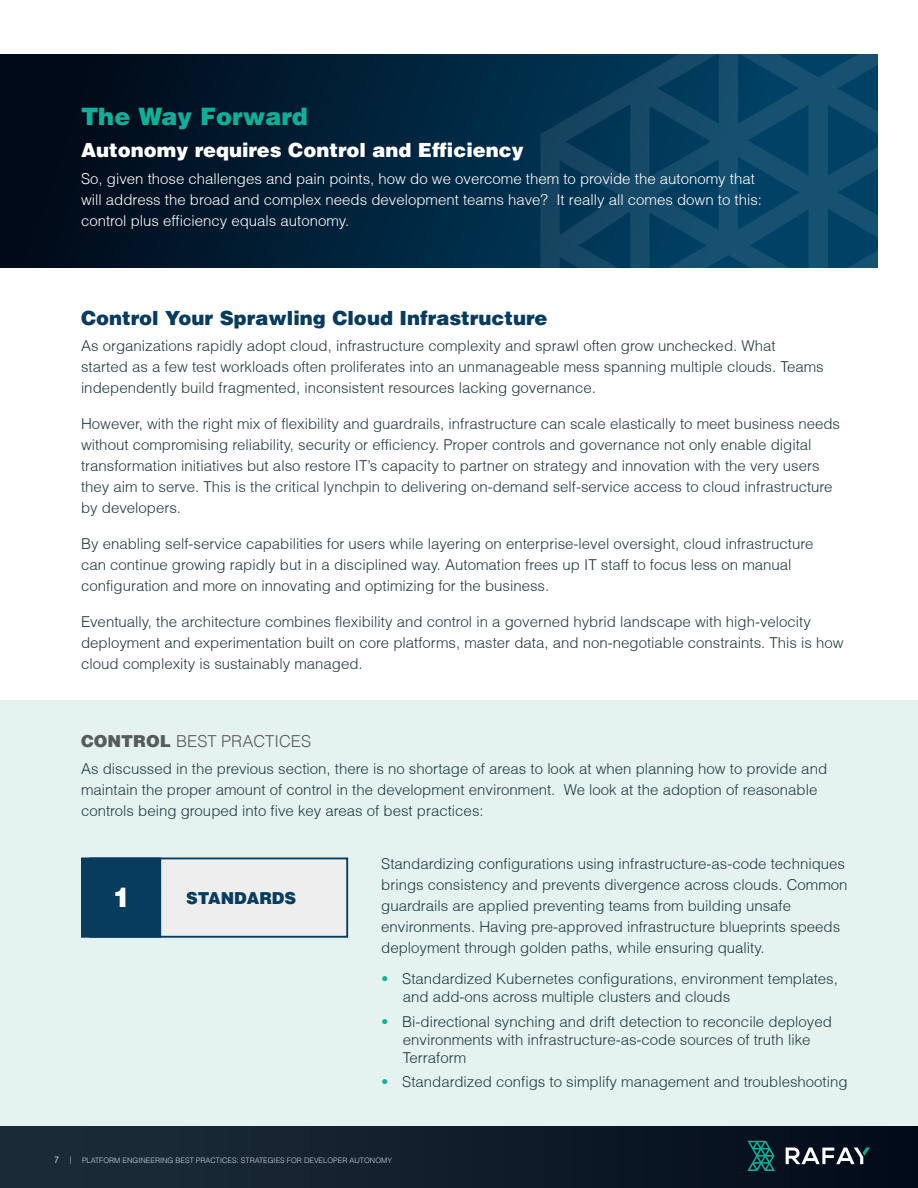
<style>
.page{position:relative;width:918px;height:1188px;background:#fff}
.page>*{position:absolute;margin:0;border:0;box-sizing:border-box;transform-origin:0 0}
.Main_Title_Subhead_02{font:900 27px "Helvetica";color:#fff}
.Main_Title_Subhead{font:900 24px "Helvetica";color:#10af99}
.Main_Title_Subhead_02-2{font:900 19.5px "Helvetica";color:#073c5e}
.Main_Title_Subhead_02-3{font:900 19.5px "Helvetica";color:#fff}
.Main_Title_Subhead_02-4{font:300 16.5px "Helvetica";color:#585b5c}
.intro_white{font:900 16.5px "Helvetica";color:#073c5e}
.Body_01{font:300 15px/21px "Helvetica";color:#213940}
.Body_01-2{font:300 15px/21px "Helvetica";color:#fff}
.t1{font:300 9px "Helvetica";color:#fff}
.t2{font:300 7.5px "Helvetica";color:#c4d3dc}
.s1{font-weight:900}
.s2{font-weight:900;color:#10af99}
.s3{font-size:7.5px;color:#c4d3dc}
</style>
<div class="page">
<div style="left:0;top:1125px;width:918px;height:63px;background:linear-gradient(to right,#1e2e3b,#030c1a)"></div>
<svg style="left:747px;top:1141px;width:28px;height:30px"></svg>
<svg style="left:786px;top:1148px;width:84px;height:16px"></svg>
<svg style="left:0;top:54px;width:540px;height:214px;background:#001b30"></svg>
<svg style="left:540px;top:54px;width:338px;height:214px;background:#0b4464"></svg>
<div style="left:0;top:700px;width:918px;height:425px;background:#e4f3ef"></div>
<div style="left:89px;top:858px;width:259px;height:80px;background:#eee;border:2px solid #073c5e"></div>
<div style="left:81px;top:858px;width:80px;height:80px;background:#073c5e"></div>
<p class="Main_Title_Subhead" style="left:81px;top:101px;width:228px">The Way Forward</p>
<p class="Main_Title_Subhead_02-3" style="left:81px;top:138px;width:444px">Autonomy requires Control and Efficiency</p>
<p class="Body_01-2" style="left:81px;top:168px;width:683px">So, given those challenges and pain points, how do we overcome them to provide the autonomy that will address the broad and complex needs development teams have? It really all comes down to this: control plus efficiency equals autonomy.</p>
<p class="Main_Title_Subhead_02-2" style="left:81px;top:305px;width:468px">Control Your Sprawling Cloud Infrastructure</p>
<p class="Body_01" style="left:81px;top:335px;width:744px">As organizations rapidly adopt cloud, infrastructure complexity and sprawl often grow unchecked. What started as a few test workloads often proliferates into an unmanageable mess spanning multiple clouds. Teams independently build fragmented, inconsistent resources lacking governance.</p>
<p class="Body_01" style="left:81px;top:413px;width:761px">However, with the right mix of flexibility and guardrails, infrastructure can scale elastically to meet business needs without compromising reliability, security or efficiency. Proper controls and governance not only enable digital transformation initiatives but also restore IT’s capacity to partner on strategy and innovation with the very users they aim to serve. This is the critical lynchpin to delivering on-demand self-service access to cloud infrastructure by developers.</p>
<p class="Body_01" style="left:81px;top:533px;width:734px">By enabling self-service capabilities for users while layering on enterprise-level oversight, cloud infrastructure can continue growing rapidly but in a disciplined way. Automation frees up IT staff to focus less on manual configuration and more on innovating and optimizing for the business.</p>
<p class="Body_01" style="left:81px;top:611px;width:764px">Eventually, the architecture combines flexibility and control in a governed hybrid landscape with high-velocity deployment and experimentation built on core platforms, master data, and non-negotiable constraints. This is how cloud complexity is sustainably managed.</p>
<p class="Main_Title_Subhead_02-4" style="left:81px;top:731px;width:232px"><span class="s1">CONTROL</span> BEST PRACTICES</p>
<p class="Body_01" style="left:81px;top:758px;width:748px">As discussed in the previous section, there is no shortage of areas to look at when planning how to provide and maintain the proper amount of control in the development environment. We look at the adoption of reasonable controls being grouped into five key areas of best practices:</p>
<p class="Body_01" style="left:381px;top:853px;width:468px">Standardizing configurations using infrastructure-as-code techniques brings consistency and prevents divergence across clouds. Common guardrails are applied preventing teams from building unsafe environments. Having pre-approved infrastructure blueprints speeds deployment through golden paths, while ensuring quality.</p>
<p class="Body_01" style="left:403px;top:970px;width:437px;line-height:18px;text-indent:-22px"><span class="s2">•</span> Standardized Kubernetes configurations, environment templates, and add-ons across multiple clusters and clouds</p>
<p class="Body_01" style="left:403px;top:1012px;width:431px;line-height:18px;text-indent:-22px"><span class="s2">•</span> Bi-directional synching and drift detection to reconcile deployed environments with infrastructure-as-code sources of truth like<br>Terraform</p>
<p class="Body_01" style="left:381px;top:1071px;width:468px"><span class="s2">•</span> Standardized configs to simplify management and troubleshooting</p>
<p class="Main_Title_Subhead_02" style="left:113px;top:880px;width:20px">1</p>
<p class="intro_white" style="left:186px;top:887px;width:112px">STANDARDS</p>
<p class="t1" style="left:54px;top:1154px;width:19px">7 <span class="s3">|</span></p>
<p class="t2" style="left:82px;top:1155px;width:311px">PLATFORM ENGINEERING BEST PRACTICES: STRATEGIES FOR DEVELOPER AUTONOMY</p>
</div>
